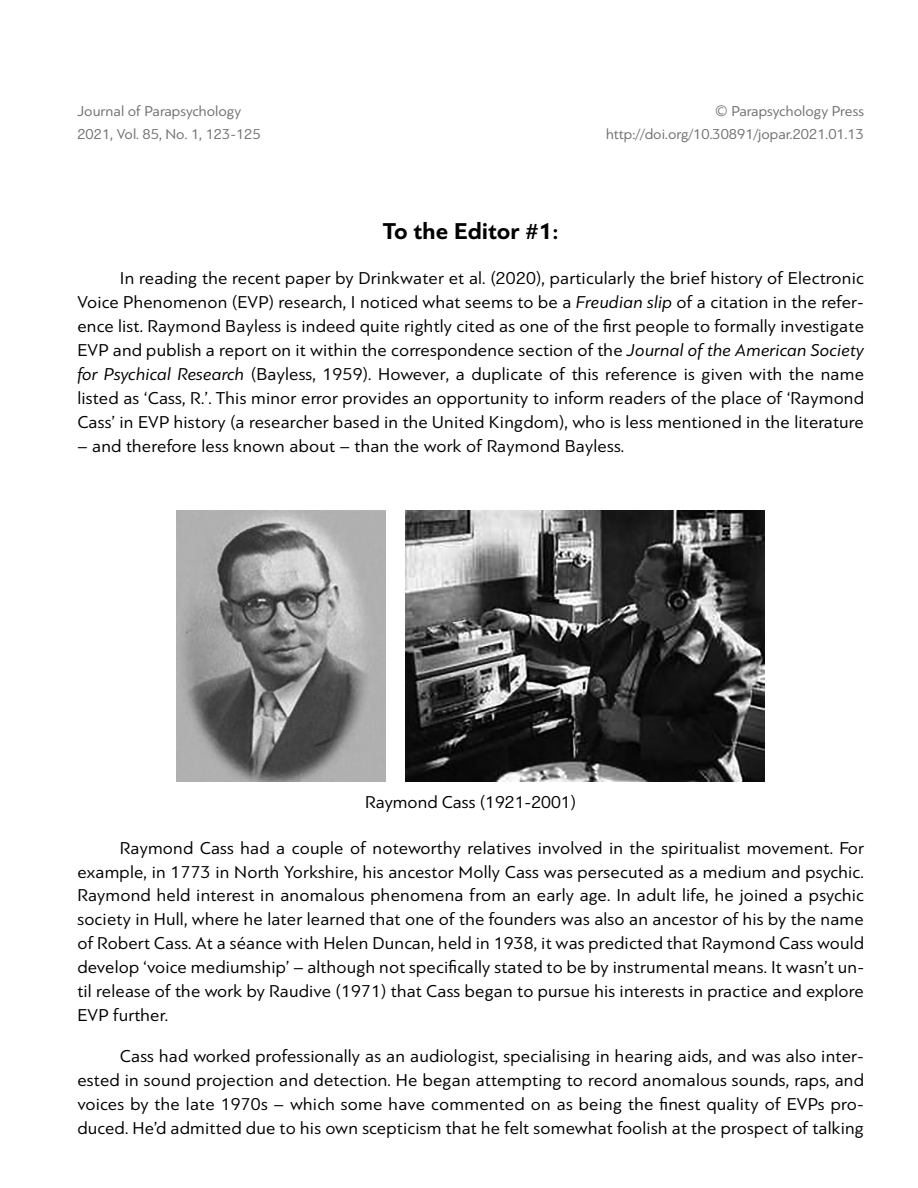
<style>
.page{position:relative;width:918px;height:1188px;background:#fff}
.page>*{position:absolute;margin:0;border:0;box-sizing:border-box;transform-origin:0 0}
.t1{font:700 24px "PF Bague Sans Pro";color:#000}
.t2{font:18px/24px "PF Bague Sans Pro";letter-spacing:.01em;color:#000;text-align:justify}
.t3{font:15px/22.5px "PF Bague Sans Pro";color:#6f7073;text-align:right}
.s1{font-style:italic}
</style>
<div class="page">
<img style="left:177px;top:511px;width:209px;height:270px">
<img style="left:406px;top:511px;width:358px;height:270px">
<p class="t3" style="left:77px;top:100px;width:185px;text-align:left">Journal of Parapsychology<br>2021, Vol. 85, No. 1, 123-125</p>
<p class="t3" style="left:606px;top:100px;width:259px">© Parapsychology Press http://doi.org/10.30891/jopar.2021.01.13</p>
<h1 class="t1" style="left:383px;top:216px;width:177px">To the Editor #1:</h1>
<p class="t2" style="left:77px;top:266px;width:788px;text-indent:43px">In reading the recent paper by Drinkwater et al. (2020), particularly the brief history of Electronic Voice Phenomenon (EVP) research, I noticed what seems to be a <span class="s1">Freudian slip</span> of a citation in the refer&shy;ence list. Raymond Bayless is indeed quite rightly cited as one of the first people to formally investigate EVP and publish a report on it within the correspondence section of the <span class="s1">Journal of the American Society for Psychical Research</span> (Bayless, 1959). However, a duplicate of this reference is given with the name listed as ‘Cass, R.’. This minor error provides an opportunity to inform readers of the place of ‘Raymond Cass’ in EVP history (a researcher based in the United Kingdom), who is less mentioned in the literature</p>
<p class="t2" style="left:77px;top:434px;width:548px">– and therefore less known about – than the work of Raymond Bayless.</p>
<p class="t2" style="left:365px;top:790px;width:212px">Raymond Cass (1921-2001)</p>
<p class="t2" style="left:77px;top:836px;width:788px;text-indent:43px">Raymond Cass had a couple of noteworthy relatives involved in the spiritualist movement. For example, in 1773 in North Yorkshire, his ancestor Molly Cass was persecuted as a medium and psychic.<br>Raymond held interest in anomalous phenomena from an early age. In adult life, he joined a psychic society in Hull, where he later learned that one of the founders was also an ancestor of his by the name of Robert Cass. At a séance with Helen Duncan, held in 1938, it was predicted that Raymond Cass would develop ‘voice mediumship’ – although not specifically stated to be by instrumental means. It wasn’t un&shy;til release of the work by Raudive (1971) that Cass began to pursue his interests in practice and explore EVP further.</p>
<p class="t2" style="left:77px;top:1045px;width:788px;text-indent:43px">Cass had worked professionally as an audiologist, specialising in hearing aids, and was also inter&shy;ested in sound projection and detection. He began attempting to record anomalous sounds, raps, and voices by the late 1970s – which some have commented on as being the finest quality of EVPs pro&shy;duced. He’d admitted due to his own scepticism that he felt somewhat foolish at the prospect of talking</p>
</div>
